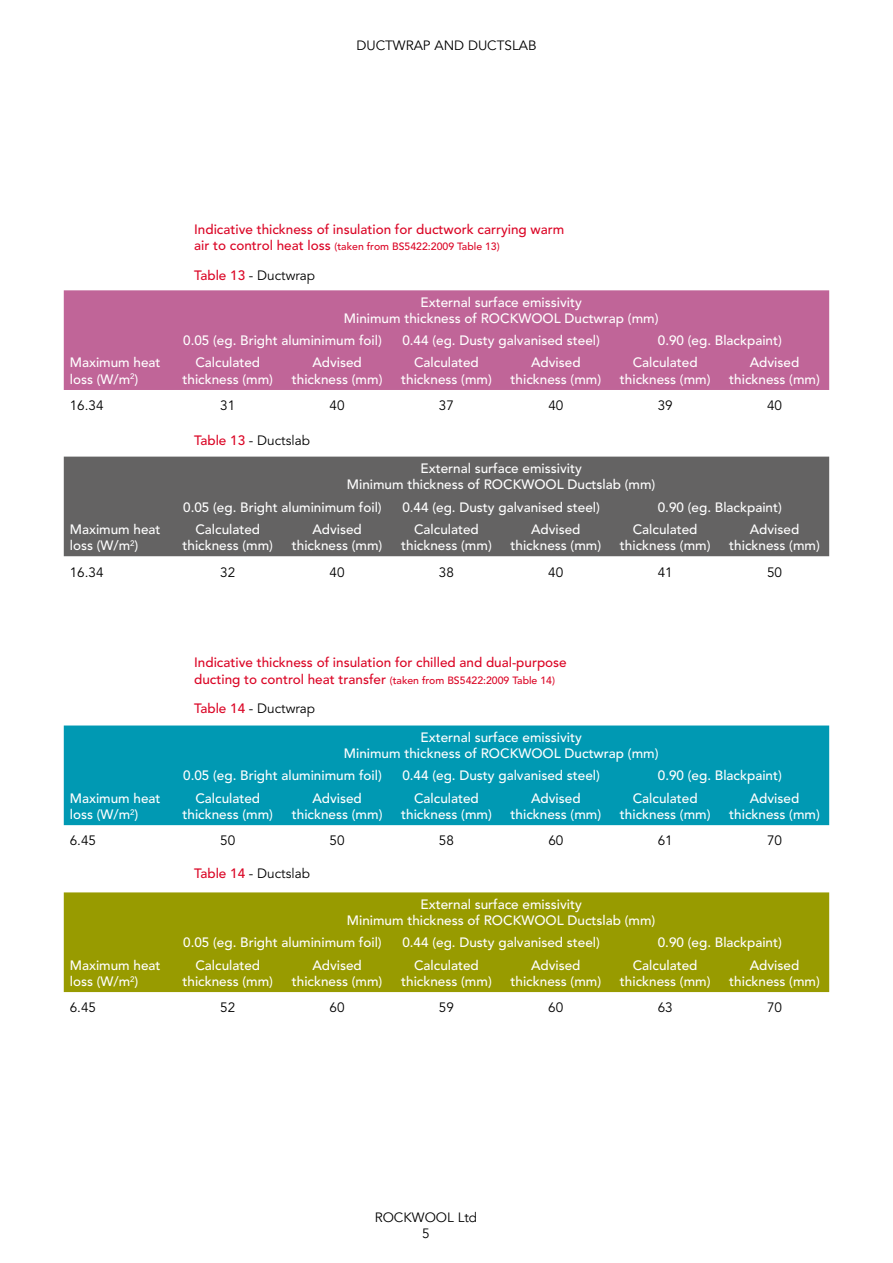
<style>
.page{position:relative;width:893px;height:1263px;background:#fff}
.page>*{position:absolute;margin:0;border:0;box-sizing:border-box;transform-origin:0 0}
.t1{font:500 13.5px/16.5px "Avenir LT Std";color:#fff;text-align:center}
.t2{font:13.5px "Avenir LT Std";color:#000}
.t3{font:500 13.5px "Avenir LT Std";color:#db0626}
.t4{font:13.5px/16.2px "Avenir";color:#000;text-align:center}
.t5{font:500 10.5px "Avenir LT Std";color:#db0626}
.s1{font-size:13.5px}
.s2{font-weight:500;color:#db0626}
</style>
<div class="page">
<div style="left:64px;top:725px;width:765px;height:100px;background:#0099b3"></div>
<div style="left:64px;top:892px;width:765px;height:100px;background:#989b00"></div>
<div style="left:64px;top:290px;width:765px;height:100px;background:#c06598"></div>
<div style="left:64px;top:457px;width:765px;height:99px;background:#646363"></div>
<p class="t4" style="left:356px;top:37px;width:182px">DUCTWRAP AND DUCTSLAB</p>
<p class="t1" style="left:70px;top:355px;width:92px;text-align:left">Maximum heat loss (W/m<sup>2</sup>)</p>
<p class="t3" style="left:194px;top:221px;width:372px">Indicative thickness of insulation for ductwork carrying warm</p>
<p class="t5" style="left:194px;top:241px;width:307px"><span class="s1">air to control heat loss</span> (taken from BS5422:2009 Table 13)</p>
<p class="t2" style="left:194px;top:267px;width:123px"><span class="s2">Table 13</span> - Ductwrap</p>
<p class="t1" style="left:344px;top:294px;width:316px">External surface emissivity<br>Minimum thickness of ROCKWOOL Ductwrap (mm)</p>
<p class="t1" style="left:183px;top:333px;width:200px">0.05 (eg. Bright aluminimum foil)</p>
<p class="t1" style="left:402px;top:333px;width:199px">0.44 (eg. Dusty galvanised steel)</p>
<p class="t1" style="left:658px;top:333px;width:126px">0.90 (eg. Blackpaint)</p>
<p class="t1" style="left:183px;top:355px;width:92px">Calculated thickness (mm)</p>
<p class="t1" style="left:292px;top:355px;width:92px">Advised thickness (mm)</p>
<p class="t1" style="left:401px;top:355px;width:92px">Calculated thickness (mm)</p>
<p class="t1" style="left:511px;top:355px;width:92px">Advised thickness (mm)</p>
<p class="t1" style="left:620px;top:355px;width:92px">Calculated thickness (mm)</p>
<p class="t1" style="left:729px;top:355px;width:92px">Advised thickness (mm)</p>
<p class="t2" style="left:70px;top:398px;width:35px">16.34</p>
<p class="t2" style="left:220px;top:398px;width:17px">31</p>
<p class="t2" style="left:330px;top:398px;width:17px">40</p>
<p class="t2" style="left:439px;top:398px;width:17px">37</p>
<p class="t2" style="left:548px;top:398px;width:17px">40</p>
<p class="t2" style="left:658px;top:398px;width:17px">39</p>
<p class="t2" style="left:767px;top:398px;width:17px">40</p>
<p class="t1" style="left:70px;top:521px;width:92px;text-align:left">Maximum heat loss (W/m<sup>2</sup>)</p>
<p class="t2" style="left:194px;top:432px;width:117px"><span class="s2">Table 13</span> - Ductslab</p>
<p class="t1" style="left:347px;top:460px;width:310px">External surface emissivity<br>Minimum thickness of ROCKWOOL Ductslab (mm)</p>
<p class="t1" style="left:183px;top:499px;width:200px">0.05 (eg. Bright aluminimum foil)</p>
<p class="t1" style="left:402px;top:499px;width:199px">0.44 (eg. Dusty galvanised steel)</p>
<p class="t1" style="left:658px;top:499px;width:126px">0.90 (eg. Blackpaint)</p>
<p class="t1" style="left:183px;top:521px;width:92px">Calculated thickness (mm)</p>
<p class="t1" style="left:292px;top:521px;width:92px">Advised thickness (mm)</p>
<p class="t1" style="left:401px;top:521px;width:92px">Calculated thickness (mm)</p>
<p class="t1" style="left:511px;top:521px;width:92px">Advised thickness (mm)</p>
<p class="t1" style="left:620px;top:521px;width:92px">Calculated thickness (mm)</p>
<p class="t1" style="left:729px;top:521px;width:92px">Advised thickness (mm)</p>
<p class="t2" style="left:70px;top:564px;width:35px">16.34</p>
<p class="t2" style="left:220px;top:564px;width:17px">32</p>
<p class="t2" style="left:330px;top:564px;width:17px">40</p>
<p class="t2" style="left:439px;top:564px;width:17px">38</p>
<p class="t2" style="left:548px;top:564px;width:17px">40</p>
<p class="t2" style="left:658px;top:564px;width:17px">41</p>
<p class="t2" style="left:767px;top:564px;width:17px">50</p>
<p class="t1" style="left:70px;top:790px;width:92px;text-align:left">Maximum heat loss (W/m<sup>2</sup>)</p>
<p class="t3" style="left:194px;top:655px;width:374px">Indicative thickness of insulation for chilled and dual-purpose</p>
<p class="t5" style="left:194px;top:674px;width:362px"><span class="s1">ducting to control heat transfer</span> (taken from BS5422:2009 Table 14)</p>
<p class="t2" style="left:194px;top:701px;width:123px"><span class="s2">Table 14</span> - Ductwrap</p>
<p class="t1" style="left:344px;top:729px;width:316px">External surface emissivity<br>Minimum thickness of ROCKWOOL Ductwrap (mm)</p>
<p class="t1" style="left:183px;top:768px;width:200px">0.05 (eg. Bright aluminimum foil)</p>
<p class="t1" style="left:402px;top:768px;width:199px">0.44 (eg. Dusty galvanised steel)</p>
<p class="t1" style="left:658px;top:768px;width:126px">0.90 (eg. Blackpaint)</p>
<p class="t1" style="left:183px;top:790px;width:92px">Calculated thickness (mm)</p>
<p class="t1" style="left:292px;top:790px;width:92px">Advised thickness (mm)</p>
<p class="t1" style="left:401px;top:790px;width:92px">Calculated thickness (mm)</p>
<p class="t1" style="left:511px;top:790px;width:92px">Advised thickness (mm)</p>
<p class="t1" style="left:620px;top:790px;width:92px">Calculated thickness (mm)</p>
<p class="t1" style="left:729px;top:790px;width:92px">Advised thickness (mm)</p>
<p class="t2" style="left:70px;top:833px;width:28px">6.45</p>
<p class="t2" style="left:220px;top:833px;width:17px">50</p>
<p class="t2" style="left:330px;top:833px;width:17px">50</p>
<p class="t2" style="left:439px;top:833px;width:17px">58</p>
<p class="t2" style="left:548px;top:833px;width:17px">60</p>
<p class="t2" style="left:658px;top:833px;width:17px">61</p>
<p class="t2" style="left:767px;top:833px;width:17px">70</p>
<p class="t1" style="left:70px;top:957px;width:92px;text-align:left">Maximum heat loss (W/m<sup>2</sup>)</p>
<p class="t2" style="left:194px;top:866px;width:117px"><span class="s2">Table 14</span> - Ductslab</p>
<p class="t1" style="left:347px;top:896px;width:310px">External surface emissivity<br>Minimum thickness of ROCKWOOL Ductslab (mm)</p>
<p class="t1" style="left:183px;top:935px;width:200px">0.05 (eg. Bright aluminimum foil)</p>
<p class="t1" style="left:402px;top:935px;width:199px">0.44 (eg. Dusty galvanised steel)</p>
<p class="t1" style="left:658px;top:935px;width:126px">0.90 (eg. Blackpaint)</p>
<p class="t1" style="left:183px;top:957px;width:92px">Calculated thickness (mm)</p>
<p class="t1" style="left:292px;top:957px;width:92px">Advised thickness (mm)</p>
<p class="t1" style="left:401px;top:957px;width:92px">Calculated thickness (mm)</p>
<p class="t1" style="left:511px;top:957px;width:92px">Advised thickness (mm)</p>
<p class="t1" style="left:620px;top:957px;width:92px">Calculated thickness (mm)</p>
<p class="t1" style="left:729px;top:957px;width:92px">Advised thickness (mm)</p>
<p class="t2" style="left:70px;top:1000px;width:28px">6.45</p>
<p class="t2" style="left:220px;top:1000px;width:17px">52</p>
<p class="t2" style="left:330px;top:1000px;width:17px">60</p>
<p class="t2" style="left:439px;top:1000px;width:17px">59</p>
<p class="t2" style="left:548px;top:1000px;width:17px">60</p>
<p class="t2" style="left:658px;top:1000px;width:17px">63</p>
<p class="t2" style="left:767px;top:1000px;width:17px">70</p>
<p class="t4" style="left:375px;top:1209px;width:104px">ROCKWOOL Ltd<br>5</p>
</div>
